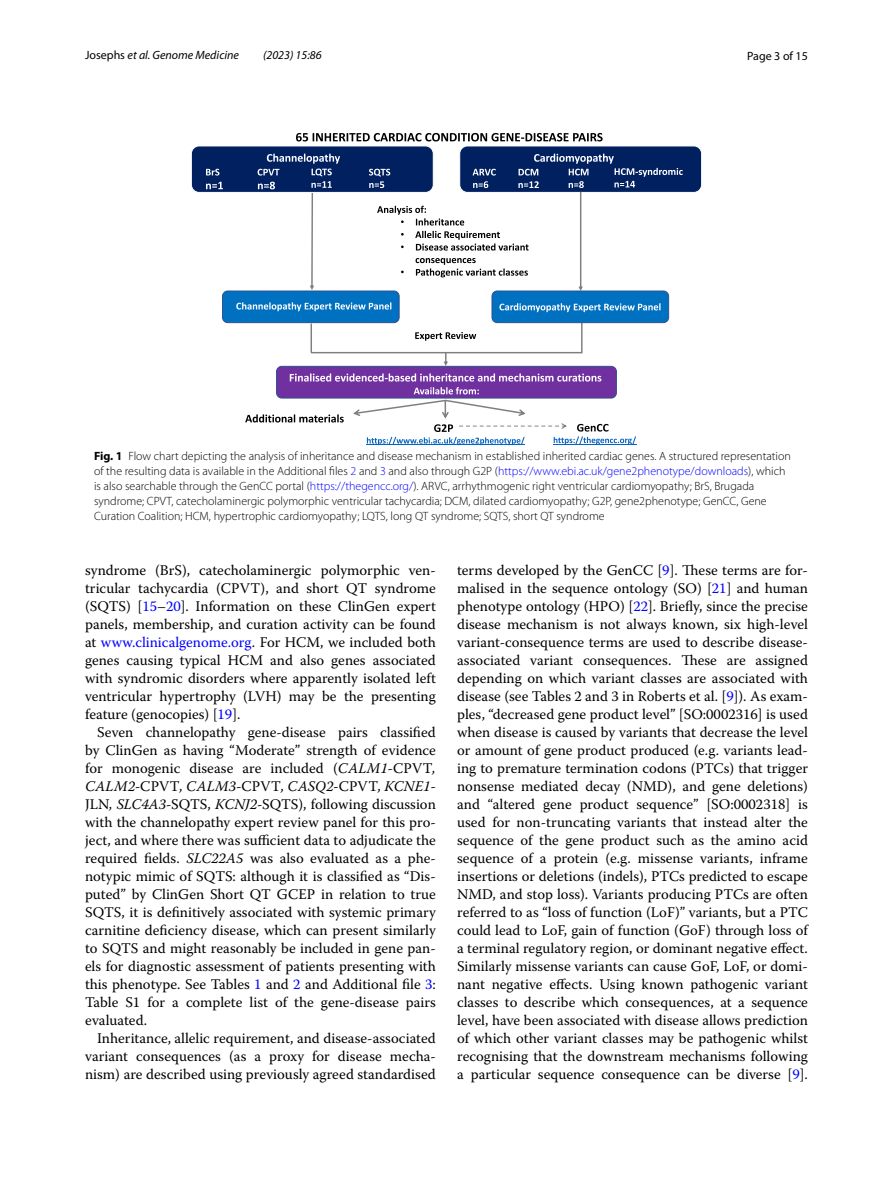
<style>
.page{position:relative;width:893px;height:1187px;background:#fff}
.page>*{position:absolute;margin:0;border:0;box-sizing:border-box;transform-origin:0 0}
.t1{font:14.7px/18px "Warnock Pro";color:#000;text-align:justify}
.t2{font:300 12px/15px "Myriad Pro";color:#000}
.t3{font:italic 12px "Myriad Pro";color:#000}
.t4{font:12px "Myriad Pro";color:#000}
.s1{font-style:normal}
.s2{font-weight:700}
.s3{color:#00f}
.s4{font-style:italic}
</style>
<div class="page">
<svg style="left:296px;top:133px;width:307px;height:8px"></svg>
<div style="left:276px;top:366px;width:340px;height:32px;background:#7030a0;border-radius:5px"></div>
<div style="left:276px;top:366px;width:341px;height:32px;border:1px solid #2f528f;border-radius:5px"></div>
<svg style="left:290px;top:373px;width:311px;height:8px"></svg>
<svg style="left:245px;top:414px;width:99px;height:8px"></svg>
<div style="left:222px;top:291px;width:177px;height:31px;background:#0070c0;border-radius:5px"></div>
<div style="left:222px;top:291px;width:177px;height:32px;border:1px solid #2f528f;border-radius:5px"></div>
<svg style="left:236px;top:302px;width:155px;height:9px"></svg>
<svg style="left:309px;top:321px;width:274px;height:45px"></svg>
<div style="left:460px;top:146px;width:242px;height:46px;background:#002060;border-radius:8px"></div>
<div style="left:459px;top:145px;width:243px;height:48px;border:1px solid #fff;border-radius:8px"></div>
<div style="left:191px;top:146px;width:242px;height:46px;background:#002060;border-radius:8px"></div>
<div style="left:191px;top:145px;width:243px;height:48px;border:1px solid #fff;border-radius:8px"></div>
<svg style="left:206px;top:169px;width:13px;height:6px"></svg>
<svg style="left:206px;top:182px;width:17px;height:7px"></svg>
<svg style="left:258px;top:153px;width:100px;height:137px"></svg>
<svg style="left:353px;top:387px;width:283px;height:58px"></svg>
<hr style="left:553px;top:444px;width:83px;height:1px;background:#0563c1">
<div style="left:492px;top:291px;width:177px;height:31px;background:#0070c0;border-radius:5px"></div>
<div style="left:492px;top:291px;width:177px;height:32px;border:1px solid #2f528f;border-radius:5px"></div>
<svg style="left:499px;top:303px;width:161px;height:9px"></svg>
<svg style="left:369px;top:154px;width:314px;height:137px"></svg>
<p class="t3" style="left:85px;top:48px;width:155px"><span class="s1">Josephs</span> et al. Genome Medicine</p>
<p class="t3" style="left:263px;top:48px;width:60px">(2023) 15:86</p>
<p class="t4" style="left:747px;top:48px;width:62px">Page 3 of 15</p>
<p class="t2" style="left:94px;top:449px;width:698px"><span class="s2">Fig. 1</span> Flow chart depicting the analysis of inheritance and disease mechanism in established inherited cardiac genes. A structured representation of the resulting data is available in the Additional files <span class="s3">2</span> and <span class="s3">3</span> and also through G2P (<span class="s3">https://www.ebi.ac.uk/gene2phenotype/downloads</span>), which is also searchable through the GenCC portal (<span class="s3">https://thegencc.org/</span>). ARVC, arrhythmogenic right ventricular cardiomyopathy; BrS, Brugada syndrome; CPVT, catecholaminergic polymorphic ventricular tachycardia; DCM, dilated cardiomyopathy; G2P, gene2phenotype; GenCC, Gene Curation Coalition; HCM, hypertrophic cardiomyopathy; LQTS, long QT syndrome; SQTS, short QT syndrome</p>
<p class="t1" style="left:85px;top:561px;width:352px">syndrome (BrS), catecholaminergic polymorphic ven&shy;tricular tachycardia (CPVT), and short QT syndrome (SQTS) [<span class="s3">15</span>–<span class="s3">20</span>]. Information on these ClinGen expert panels, membership, and curation activity can be found at <span class="s3">www.clinicalgenome.org</span>. For HCM, we included both genes causing typical HCM and also genes associated with syndromic disorders where apparently isolated left ventricular hypertrophy (LVH) may be the presenting feature (genocopies) [<span class="s3">19</span>].</p>
<p class="t1" style="left:85px;top:723px;width:352px;text-indent:12px">Seven channelopathy gene-disease pairs classified by ClinGen as having “Moderate” strength of evidence for monogenic disease are included (<span class="s4">CALM1-</span>CPVT<span class="s4">, CALM2-</span>CPVT<span class="s4">, CALM3-</span>CPVT<span class="s4">, CASQ2-</span>CPVT<span class="s4">, KCNE1- </span>JLN<span class="s4">, SLC4A3</span>-SQTS, <span class="s4">KCNJ2</span>-SQTS), following discussion with the channelopathy expert review panel for this pro&shy;ject, and where there was sufficient data to adjudicate the required fields. <span class="s4">SLC22A5</span> was also evaluated as a phe&shy;notypic mimic of SQTS: although it is classified as “Dis&shy;puted” by ClinGen Short QT GCEP in relation to true SQTS, it is definitively associated with systemic primary carnitine deficiency disease, which can present similarly to SQTS and might reasonably be included in gene pan&shy;els for diagnostic assessment of patients presenting with this phenotype. See Tables <span class="s3">1</span> and <span class="s3">2</span> and Additional file <span class="s3">3</span>:<br>Table S1 for a complete list of the gene-disease pairs evaluated.</p>
<p class="t1" style="left:85px;top:1029px;width:352px;text-indent:12px">Inheritance, allelic requirement, and disease-associated variant consequences (as a proxy for disease mecha&shy;nism) are described using previously agreed standardised</p>
<p class="t1" style="left:457px;top:561px;width:352px">terms developed by the GenCC [<span class="s3">9</span>]. These terms are for&shy;malised in the sequence ontology (SO) [<span class="s3">21</span>] and human phenotype ontology (HPO) [<span class="s3">22</span>]. Briefly, since the precise disease mechanism is not always known, six high-level variant-consequence terms are used to describe disease&shy;associated variant consequences. These are assigned depending on which variant classes are associated with disease (see Tables 2 and 3 in Roberts et al. [<span class="s3">9</span>]). As exam&shy;ples, “decreased gene product level” [SO:0002316] is used when disease is caused by variants that decrease the level or amount of gene product produced (e.g. variants lead&shy;ing to premature termination codons (PTCs) that trigger nonsense mediated decay (NMD), and gene deletions) and “altered gene product sequence” [SO:0002318] is used for non-truncating variants that instead alter the sequence of the gene product such as the amino acid sequence of a protein (e.g. missense variants, inframe insertions or deletions (indels), PTCs predicted to escape NMD, and stop loss). Variants producing PTCs are often referred to as “loss of function (LoF)” variants, but a PTC could lead to LoF, gain of function (GoF) through loss of a terminal regulatory region, or dominant negative effect.<br>Similarly missense variants can cause GoF, LoF, or domi&shy;nant negative effects. Using known pathogenic variant classes to describe which consequences, at a sequence level, have been associated with disease allows prediction of which other variant classes may be pathogenic whilst recognising that the downstream mechanisms following a particular sequence consequence can be diverse [<span class="s3">9</span>].</p>
</div>
